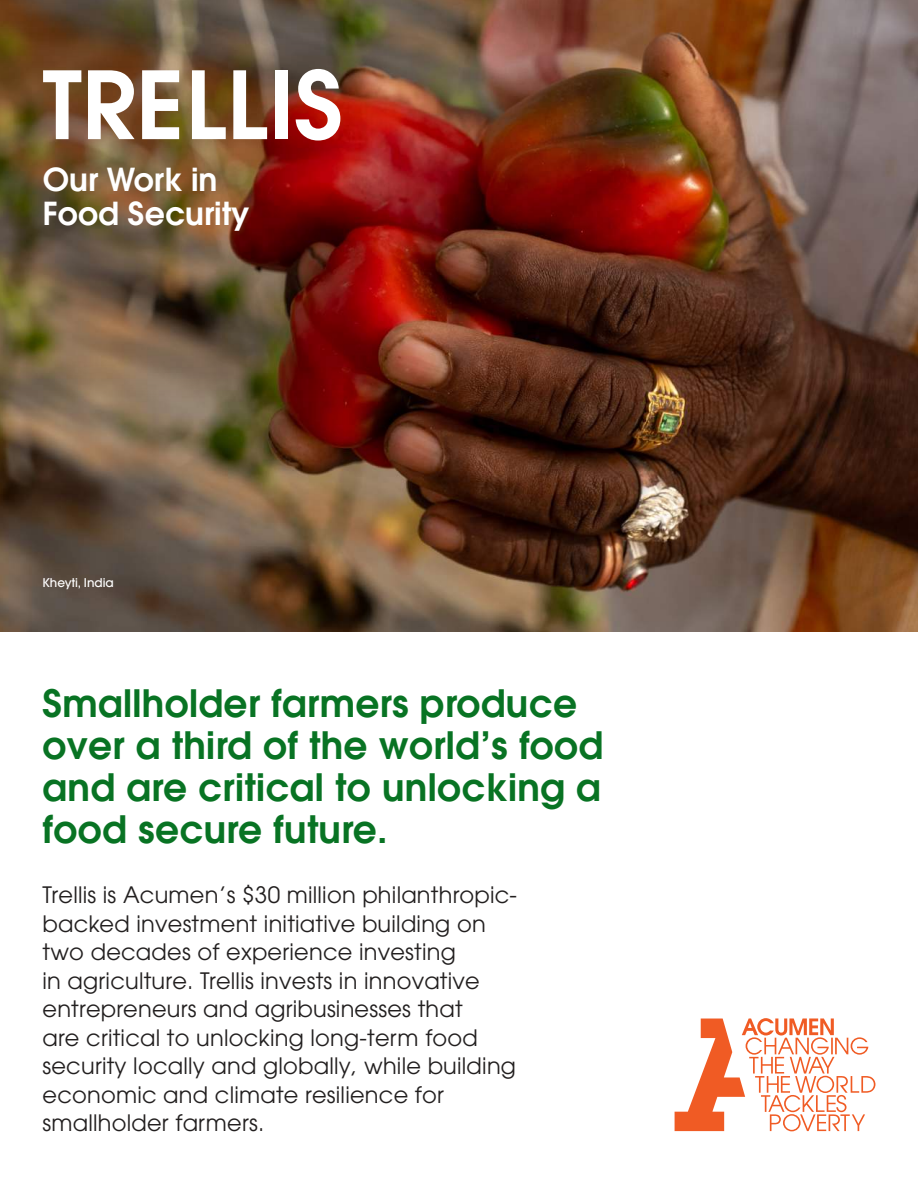
<style>
.page{position:relative;width:918px;height:1188px;background:#fff}
.page>*{position:absolute;margin:0;border:0;box-sizing:border-box;transform-origin:0 0}
.t1{font:600 93px "ITC Avant Garde Std";letter-spacing:.005em;color:#fff}
.t2{font:600 37.5px/42px "ITC Avant Garde Std";letter-spacing:.01em;color:#087323}
.t3{font:600 31.5px/34.5px "ITC Avant Garde Std";color:#fff}
.t4{font:22.5px/28.5px "ITC Avant Garde Std";letter-spacing:.01em;color:#221f1f}
.t5{font:500 12px "ITC Avant Garde Std";color:#fff}
</style>
<div class="page">
<img style="left:0;top:0;width:918px;height:632px">
<img style="left:0;top:28px;width:387px;height:370px">
<svg style="left:675px;top:1018px;width:200px;height:113px"></svg>
<h1 class="t1" style="left:43px;top:69px;width:302px">TRELLIS</h1>
<h3 class="t3" style="left:43px;top:165px;width:208px">Our Work in<br>Food Security</h3>
<p class="t5" style="left:43px;top:578px;width:73px">Kheyti, India</p>
<h2 class="t2" style="left:43px;top:686px;width:562px">Smallholder farmers produce over a third of the world’s food and are critical to unlocking a food secure future.</h2>
<p class="t4" style="left:43px;top:882px;width:476px">Trellis is Acumen’s $30 million philanthropic&shy;backed investment initiative building on two decades of experience investing<br>in agriculture. Trellis invests in innovative entrepreneurs and agribusinesses that<br>are critical to unlocking long-term food security locally and globally, while building economic and climate resilience for smallholder farmers.</p>
</div>
